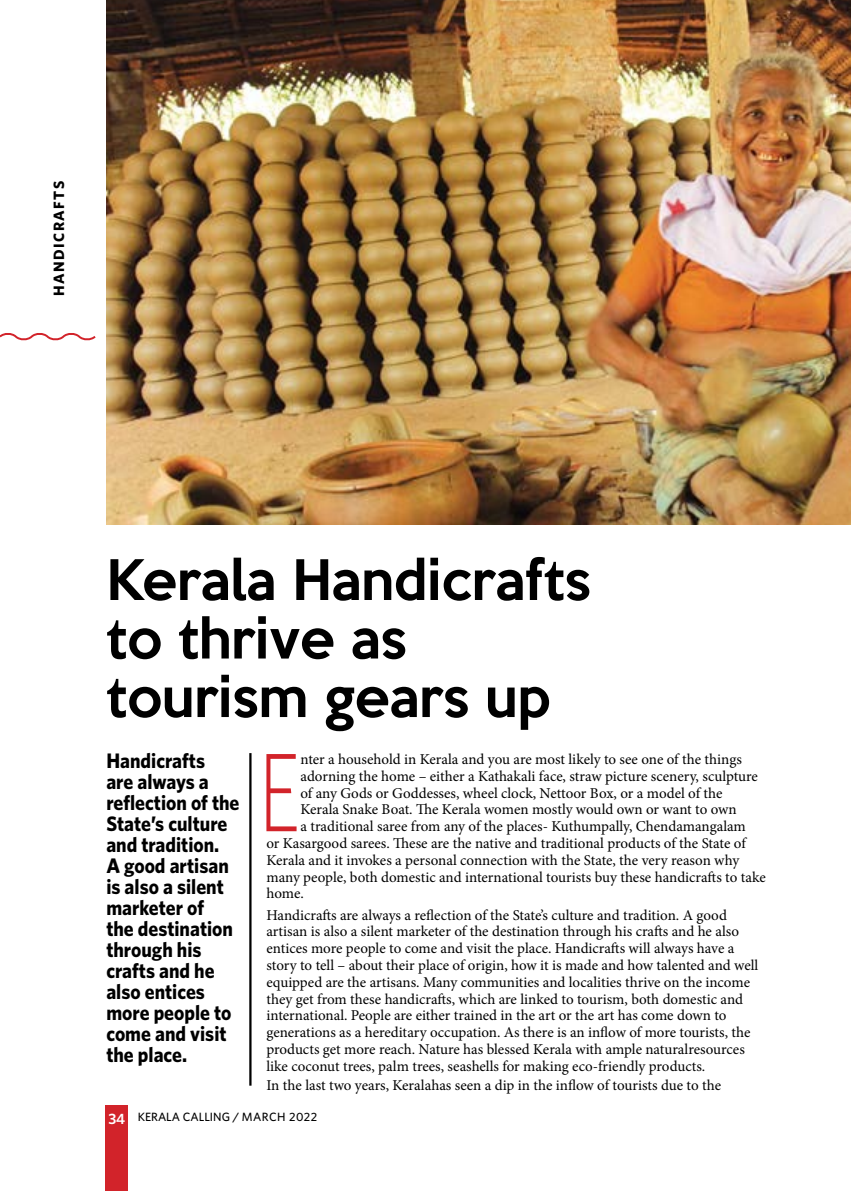
<style>
.page{position:relative;width:851px;height:1191px;background:#fff}
.page>*{position:absolute;margin:0;border:0;box-sizing:border-box;transform-origin:0 0}
.t1{font:300 111.9px "Whitney";color:#d2232a;scale:.75 1}
.t2{font:500 51px/58.5px "Keep Calm";color:#000}
.t3{font:700 21px/21px "Whitney";color:#000;scale:.93 1}
.t4{font:15px/16.8px "Minion Pro";color:#000}
.t5{font:700 15px "Whitney";letter-spacing:.1em;color:#000}
.t6{font:500 12px "Whitney";color:#000}
.s1{font-weight:600;font-size:15px;color:#fff}
</style>
<div class="page">
<div style="left:105px;top:1106px;width:23px;height:85px;background:#d2232a"></div>
<svg style="left:0;top:333px;width:96px;height:8px"></svg>
<img style="left:106px;top:0;width:744px;height:524px">
<hr style="left:249px;top:753px;width:2px;height:332px;background:#000">
<p class="t5" style="left:50px;top:296px;width:117px;rotate:-90deg">HANDICRAFTS</p>
<h2 class="t2" style="left:106px;top:546px;width:486px">Kerala Handicrafts to thrive as tourism gears up</h2>
<h3 class="t3" style="left:106px;top:750px;width:145px">Handicrafts<br>are always a reflection of the<br>State’s culture and tradition.<br>A good artisan is also a silent marketer of<br>the destination through his crafts and he also entices more people to come and visit the place.</h3>
<h1 class="t1" style="left:258px;top:727px;width:58px">E</h1>
<p class="t4" style="left:300px;top:751px;width:443px">nter a household in Kerala and you are most likely to see one of the things</p>
<p class="t4" style="left:300px;top:767px;width:459px">adorning the home – either a Kathakali face, straw picture scenery, sculpture</p>
<p class="t4" style="left:300px;top:784px;width:423px">of any Gods or Goddesses, wheel clock, Nettoor Box, or a model of the</p>
<p class="t4" style="left:300px;top:801px;width:438px">Kerala Snake Boat. The Kerala women mostly would own or want to own</p>
<p class="t4" style="left:300px;top:818px;width:447px">a traditional saree from any of the places- Kuthumpally, Chendamangalam</p>
<p class="t4" style="left:266px;top:835px;width:481px">or Kasargood sarees. These are the native and traditional products of the State of</p>
<p class="t4" style="left:266px;top:851px;width:474px">Kerala and it invokes a personal connection with the State, the very reason why</p>
<p class="t4" style="left:266px;top:868px;width:501px">many people, both domestic and international tourists buy these handicrafts to take</p>
<p class="t4" style="left:266px;top:885px;width:39px">home.</p>
<p class="t4" style="left:266px;top:906px;width:493px">Handicrafts are always a reflection of the State’s culture and tradition. A good artisan is also a silent marketer of the destination through his crafts and he also entices more people to come and visit the place. Handicrafts will always have a story to tell – about their place of origin, how it is made and how talented and well equipped are the artisans. Many communities and localities thrive on the income they get from these handicrafts, which are linked to tourism, both domestic and international. People are either trained in the art or the art has come down to generations as a hereditary occupation. As there is an inflow of more tourists, the products get more reach. Nature has blessed Kerala with ample naturalresources like coconut trees, palm trees, seashells for making eco-friendly products.</p>
<p class="t4" style="left:266px;top:1077px;width:456px">In the last two years, Keralahas seen a dip in the inflow of tourists due to the</p>
<p class="t6" style="left:108px;top:1109px;width:210px"><span class="s1">34</span> KERALA CALLING / MARCH 2022</p>
</div>
